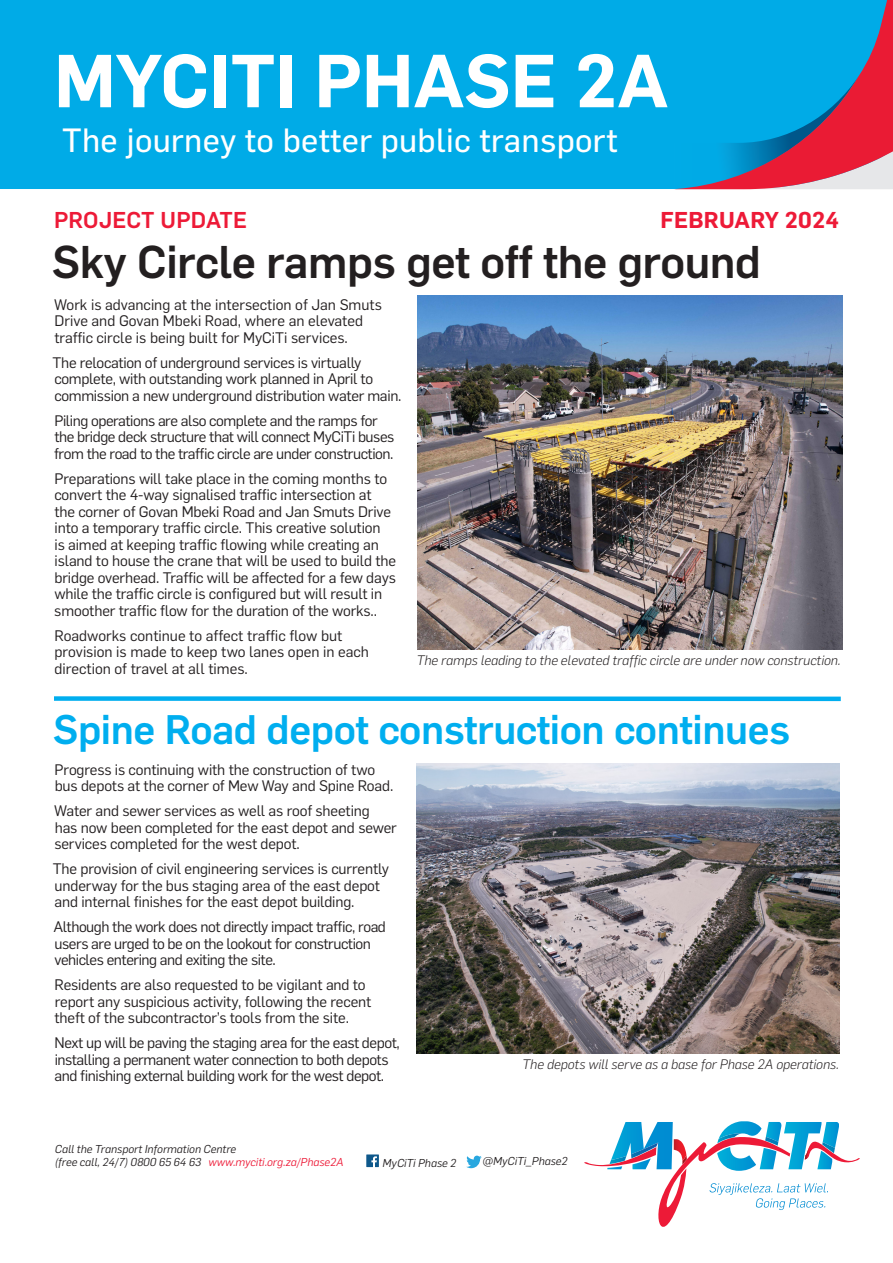
<style>
.page{position:relative;width:893px;height:1263px;background:#fff}
.page>*{position:absolute;margin:0;border:0;box-sizing:border-box;transform-origin:0 0}
.t1{font:600 73.5px "Flama";color:#fff}
.t2{font:500 45px "Flama";letter-spacing:-.01em;color:#231f20}
.t3{font:500 40.5px "Flama";letter-spacing:-.01em;color:#00aeef}
.t4{font:33px "Flama Basic";letter-spacing:.01em;color:#fff}
.t5{font:500 22.5px "Flama";letter-spacing:.01em;color:#ed1a37}
.t6{font:600 22.5px "Flama";letter-spacing:.01em;color:#ed1a37}
.t7{font:15px/16.5px "Flama";letter-spacing:-.01em;color:#231f20}
.t8{font:15px/16.5px "Flama";letter-spacing:-.03em;color:#231f20}
.t9{font:italic 300 13.5px "Flama";color:#231f20}
.t10{font:italic 11.25px "Flama";color:#231f20}
.s1{color:#ed1a37}
</style>
<div class="page">
<svg style="left:366px;top:1154px;width:13px;height:13px"></svg>
<svg style="left:584px;top:1121px;width:276px;height:106px"></svg>
<div style="left:0;top:0;width:673px;height:189px;background:#00abe7"></div>
<svg style="left:673px;top:0;width:220px;height:189px;background:#3c8abc"></svg>
<svg style="left:466px;top:1155px;width:16px;height:13px"></svg>
<img style="left:417px;top:764px;width:423px;height:289px">
<div style="left:54px;top:696px;width:787px;height:5px;background:#00aeef"></div>
<img style="left:417px;top:295px;width:426px;height:354px">
<p class="t1" style="left:54px;top:28px;width:616px">MYCITI PHASE 2A</p>
<p class="t4" style="left:62px;top:117px;width:557px">The journey to better public transport</p>
<p class="t5" style="left:54px;top:203px;width:195px">PROJECT UPDATE</p>
<p class="t6" style="left:660px;top:203px;width:180px">FEBRUARY 2024</p>
<p class="t2" style="left:52px;top:229px;width:710px">Sky Circle ramps get off the ground</p>
<p class="t7" style="left:54px;top:295px;width:329px">Work is advancing at the intersection of Jan Smuts<br>Drive and Govan Mbeki Road, where an elevated traffic circle is being built for MyCiTi services.</p>
<p class="t7" style="left:53px;top:353px;width:350px">The relocation of underground services is virtually complete, with outstanding work planned in April to commission a new underground distribution water main.</p>
<p class="t8" style="left:54px;top:411px;width:342px">Piling operations are also complete and the ramps for the bridge deck structure that will connect MyCiTi buses from the road to the traffic circle are under construction.</p>
<p class="t7" style="left:54px;top:469px;width:343px">Preparations will take place in the coming months to convert the 4-way signalised traffic intersection at<br>the corner of Govan Mbeki Road and Jan Smuts Drive into a temporary traffic circle. This creative solution<br>is aimed at keeping traffic flowing while creating an island to house the crane that will be used to build the bridge overhead. Traffic will be affected for a few days while the traffic circle is configured but will result in smoother traffic flow for the duration of the works..</p>
<p class="t7" style="left:55px;top:626px;width:316px">Roadworks continue to affect traffic flow but provision is made to keep two lanes open in each direction of travel at all times.</p>
<p class="t9" style="left:416px;top:651px;width:426px">The ramps leading to the elevated traffic circle are under now construction.</p>
<p class="t3" style="left:53px;top:701px;width:739px">Spine Road depot construction continues</p>
<p class="t7" style="left:55px;top:760px;width:340px">Progress is continuing with the construction of two bus depots at the corner of Mew Way and Spine Road.</p>
<p class="t7" style="left:54px;top:802px;width:344px">Water and sewer services as well as roof sheeting<br>has now been completed for the east depot and sewer services completed for the west depot.</p>
<p class="t7" style="left:53px;top:860px;width:338px">The provision of civil engineering services is currently underway for the bus staging area of the east depot and internal finishes for the east depot building.</p>
<p class="t8" style="left:53px;top:918px;width:334px">Although the work does not directly impact traffic, road users are urged to be on the lookout for construction vehicles entering and exiting the site.</p>
<p class="t7" style="left:54px;top:976px;width:318px">Residents are also requested to be vigilant and to report any suspicious activity, following the recent theft of the subcontractor’s tools from the site.</p>
<p class="t8" style="left:55px;top:1034px;width:347px">Next up will be paving the staging area for the east depot, installing a permanent water connection to both depots and finishing external building work for the west depot.</p>
<p class="t10" style="left:55px;top:1141px;width:183px">Call the Transport Information Centre</p>
<p class="t10" style="left:55px;top:1155px;width:290px">(free call, 24/7) 0800 65 64 63 <span class="s1">www.myciti.org.za/Phase2A</span></p>
<p class="t10" style="left:383px;top:1155px;width:75px">MyCiTi Phase 2</p>
<p class="t9" style="left:522px;top:1055px;width:318px">The depots will serve as a base for Phase 2A operations.</p>
<p class="t10" style="left:482px;top:1154px;width:87px">@MyCiTi_Phase2</p>
</div>
